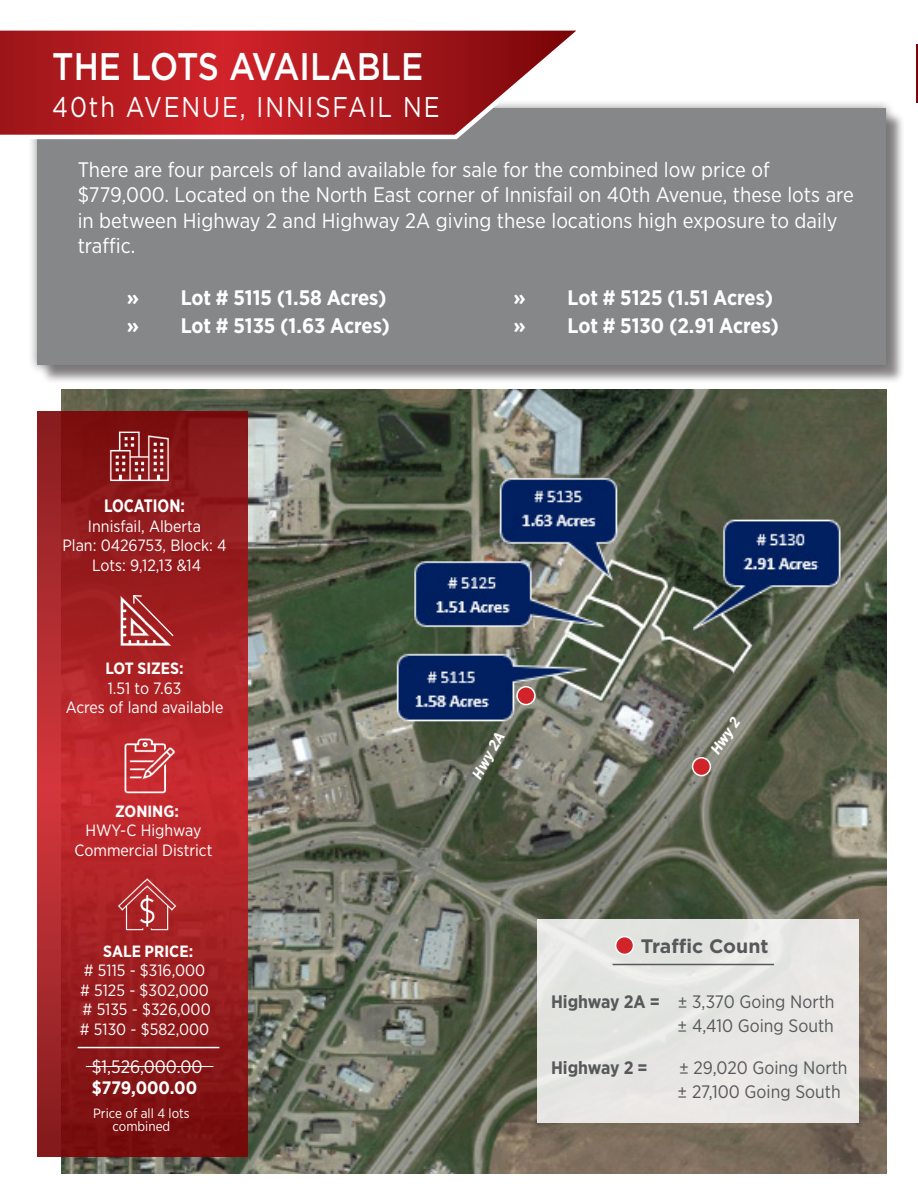
<style>
.page{position:relative;width:918px;height:1188px;background:#fff}
.page>*{position:absolute;margin:0;border:0;box-sizing:border-box;transform-origin:0 0}
.t1{font:500 38.4px "Gotham";color:#fff;scale:.86 1}
.t2{font:28.5px "Gotham";letter-spacing:.08em;color:#fff;scale:.83 1}
.t3{font:21px/25.5px "Gotham Narrow";color:#fff}
.t4{font:700 21px "Gotham Narrow";color:#fff}
.t5{font:700 19.5px "Gotham";color:#57585a}
.t6{font:18px/24px "Gotham Narrow";color:#57585a;text-align:right}
.t7{font:18px "Gotham Narrow";color:#fff}
.t8{font:700 18px "Gotham Narrow";color:#fff}
.t9{font:700 18px "Gotham Narrow";color:#fff;scale:.91 1}
.t10{font:700 18px "Gotham Narrow";letter-spacing:-.005em;color:#57585a}
.t11{font:16.35px/19.6px "Gotham Narrow";color:#fff;text-align:center}
.t12{font:700 16.35px "Gotham Narrow";color:#fff}
.t13{font:italic 700 15px "Gotham Narrow";color:#fff}
.t14{font:13.5px "Gotham Narrow";color:#fff}
.s1{font-weight:700}
</style>
<div class="page">
<img style="left:61px;top:390px;width:825px;height:784px">
<div style="left:40px;top:111px;width:865px;height:273px;background:#231f20;opacity:.75"></div>
<div style="left:28px;top:99px;width:868px;height:276px;background:#231f20;opacity:.75"></div>
<div style="left:38px;top:109px;width:848px;height:256px;background:#868788"></div>
<svg style="left:0;top:30px;width:589px;height:111px;background:#b53a3d"></svg>
<hr style="left:917px;top:45px;width:1px;height:57px;background:#7a0406">
<svg style="left:38px;top:411px;width:209px;height:745px;background:#9f1f21"></svg>
<img style="left:115px;top:723px;width:73px;height:91px">
<img style="left:109px;top:586px;width:72px;height:79px">
<img style="left:89px;top:405px;width:106px;height:98px">
<img style="left:78px;top:844px;width:133px;height:131px">
<svg style="left:132px;top:594px;width:43px;height:44px;background:#ae4041"></svg>
<div style="left:537px;top:919px;width:321px;height:204px;background:#e7e6e3"></div>
<hr style="left:613px;top:964px;width:161px;height:1px;background:#57585a">
<div style="left:616px;top:937px;width:18px;height:17px;background:#d1232a;border-radius:50%"></div>
<div style="left:615px;top:936px;width:19px;height:19px;border:2px solid #fff;border-radius:50%"></div>
<div style="left:517px;top:687px;width:18px;height:18px;background:#d1232a;border-radius:50%"></div>
<div style="left:516px;top:686px;width:20px;height:19px;border:2px solid #fff;border-radius:50%"></div>
<div style="left:693px;top:758px;width:17px;height:18px;background:#d1232a;border-radius:50%"></div>
<div style="left:692px;top:757px;width:19px;height:19px;border:2px solid #fff;border-radius:50%"></div>
<hr style="left:78px;top:1047px;width:141px;height:1px;background:#fff">
<hr style="left:86px;top:1066px;width:127px;height:1px;background:#fff">
<p class="t1" style="left:52px;top:41px;width:433px">THE LOTS AVAILABLE</p>
<p class="t2" style="left:52px;top:88px;width:468px">40th AVENUE, INNISFAIL NE</p>
<p class="t3" style="left:78px;top:156px;width:778px">There are four parcels of land available for sale for the combined low price of $779,000. Located on the North East corner of Innisfail on 40th Avenue, these lots are in between Highway 2 and Highway 2A giving these locations high exposure to daily traffic.</p>
<p class="t4" style="left:514px;top:284px;width:261px">» Lot # 5125 (1.51 Acres)</p>
<p class="t4" style="left:514px;top:312px;width:267px">» Lot # 5130 (2.91 Acres)</p>
<p class="t4" style="left:127px;top:284px;width:261px">» Lot # 5115 (1.58 Acres)</p>
<p class="t4" style="left:127px;top:312px;width:265px">» Lot # 5135 (1.63 Acres)</p>
<p class="t9" style="left:104px;top:494px;width:91px">LOCATION:</p>
<p class="t11" style="left:62px;top:516px;width:166px">Innisfail, Alberta<br>Plan: 0426753, Block: 4</p>
<p class="t11" style="left:92px;top:555px;width:110px">Lots: 9,12,13 &amp;14</p>
<p class="t12" style="left:105px;top:658px;width:80px">LOT SIZES:</p>
<p class="t11" style="left:66px;top:678px;width:159px">1.51 to 7.63<br>Acres of land available</p>
<p class="t12" style="left:115px;top:800px;width:65px">ZONING:</p>
<p class="t11" style="left:85px;top:820px;width:117px">HWY-C Highway</p>
<p class="t11" style="left:75px;top:840px;width:139px">Commercial District</p>
<p class="t11" style="left:84px;top:941px;width:123px"><span class="s1">SALE PRICE:<br></span># 5115 - $316,000</p>
<p class="t11" style="left:80px;top:980px;width:130px"># 5125 - $302,000</p>
<p class="t11" style="left:83px;top:1000px;width:130px"># 5135 - $326,000</p>
<p class="t11" style="left:80px;top:1019px;width:131px"># 5130 - $582,000</p>
<p class="t7" style="left:92px;top:1055px;width:112px">$1,526,000.00</p>
<p class="t8" style="left:92px;top:1077px;width:107px">$779,000.00</p>
<p class="t14" style="left:93px;top:1105px;width:98px">Price of all 4 lots</p>
<p class="t14" style="left:113px;top:1118px;width:59px">combined</p>
<p class="t13" style="left:467px;top:773px;width:52px;rotate:-61deg">Hwy 2A</p>
<p class="t13" style="left:706px;top:748px;width:42px;rotate:-56deg">Hwy 2</p>
<p class="t5" style="left:641px;top:933px;width:129px">Traffic Count</p>
<p class="t6" style="left:551px;top:990px;width:285px"><span class="s1">Highway 2A =</span> ± 3,370 Going North ± 4,410 Going South</p>
<p class="t10" style="left:551px;top:1057px;width:98px">Highway 2 =</p>
<p class="t6" style="left:678px;top:1056px;width:172px;text-align:left">± 29,020 Going North ± 27,100 Going South</p>
</div>
